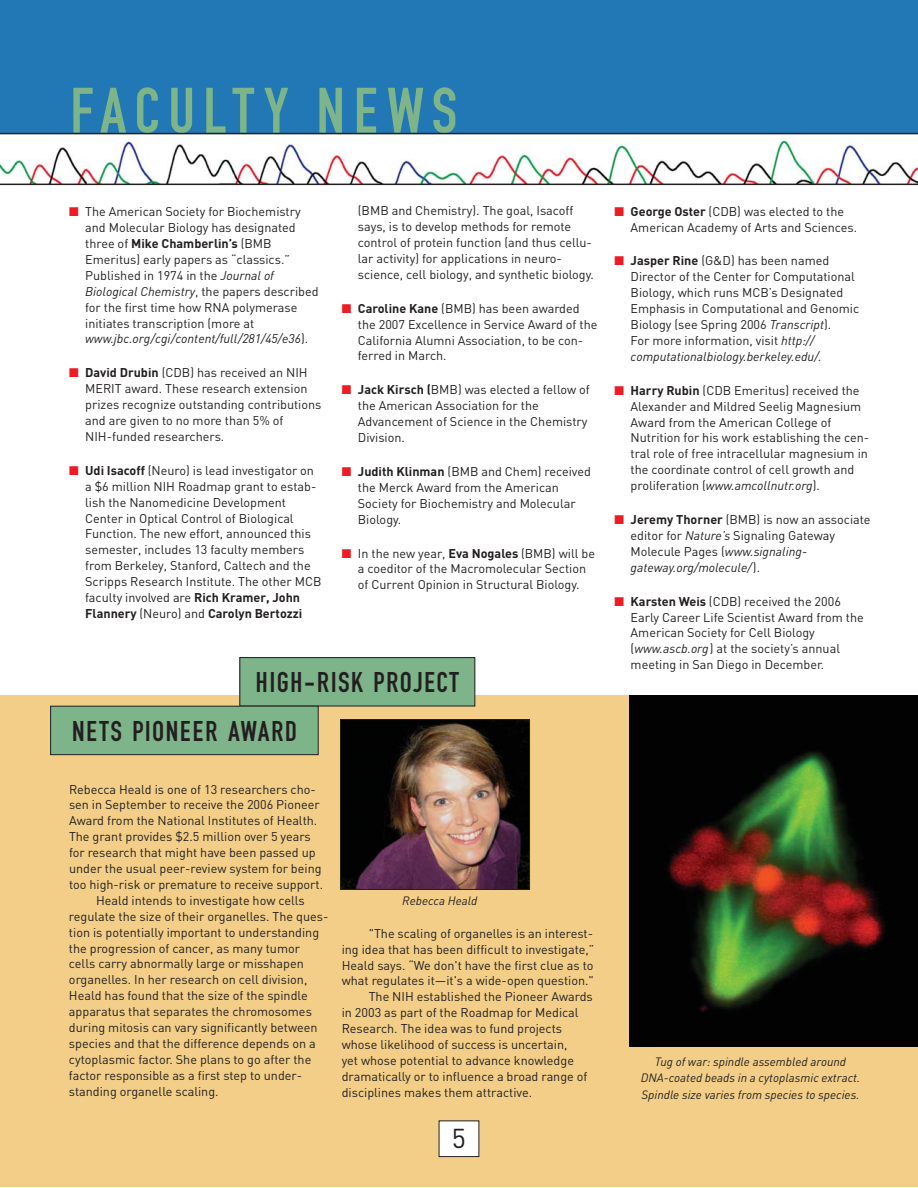
<style>
.page{position:relative;width:918px;height:1188px;background:#fff}
.page>*{position:absolute;margin:0;border:0;box-sizing:border-box;transform-origin:0 0}
.t1{font:67.5px "DIN1451 EF Eng Neu";letter-spacing:.115em;color:#7db489}
.t2{font:30px/48.6px "DIN1451 EF Eng Neu";letter-spacing:.04em;color:#231f20}
.t3{font:27px "DIN";color:#231f20}
.t4{font:12.6px/15.9px "DIN";color:#231f20}
.t5{font:italic 12px/16.5px "DIN";color:#231f20;text-align:center}
.s1{color:#ed1c24}
.s2{font-weight:700}
.s3{font-style:italic}
</style>
<div class="page">
<div style="left:0;top:0;width:918px;height:133px;background:#2178b5"></div>
<div style="left:0;top:695px;width:918px;height:492px;background:#f2ce88"></div>
<div style="left:439px;top:1121px;width:40px;height:36px;background:#fff"></div>
<img style="left:0;top:138px;width:918px;height:46px">
<hr style="left:0;top:184px;width:918px;height:1px;background:#231f20">
<hr style="left:0;top:133px;width:918px;height:1px;background:#231f20">
<img style="left:342px;top:721px;width:186px;height:167px">
<div style="left:340px;top:719px;width:190px;height:171px;border:1px solid #231f20"></div>
<img style="left:630px;top:695px;width:288px;height:351px">
<div style="left:240px;top:658px;width:235px;height:48px;background:#7db489"></div>
<div style="left:239px;top:657px;width:236px;height:49px;border:1px solid #231f20"></div>
<div style="left:51px;top:706px;width:267px;height:49px;background:#7db489"></div>
<div style="left:50px;top:706px;width:269px;height:49px;border:1px solid #231f20"></div>
<h1 class="t1" style="left:70px;top:78px;width:389px">FACULTY NEWS</h1>
<p class="t4" style="left:85px;top:204px;width:235px;text-indent:-16px"><span class="s1">■</span> The American Society for Biochemistry and Molecular Biology has designated three of <span class="s2">Mike Chamberlin’s</span> (BMB Emeritus) early papers as “classics.” Published in 1974 in the <span class="s3">Journal of Biological Chemistry</span>, the papers described for the first time how RNA polymerase initiates transcription (more at <span class="s3">www.jbc.org/cgi/content/full/281/45/e36</span>).</p>
<p class="t4" style="left:85px;top:365px;width:238px;text-indent:-16px"><span class="s1">■</span> <span class="s2">David Drubin</span> (CDB) has received an NIH MERIT award. These research extension prizes recognize outstanding contributions and are given to no more than 5% of NIH-funded researchers.</p>
<p class="t4" style="left:85px;top:462px;width:238px;text-indent:-16px"><span class="s1">■</span> <span class="s2">Udi Isacoff</span> (Neuro) is lead investigator on a $6 million NIH Roadmap grant to estab&shy;lish the Nanomedicine Development Center in Optical Control of Biological Function. The new effort, announced this semester, includes 13 faculty members from Berkeley, Stanford, Caltech and the Scripps Research Institute. The other MCB faculty involved are <span class="s2">Rich Kramer, John Flannery</span> (Neuro) and <span class="s2">Carolyn Bertozzi</span></p>
<p class="t4" style="left:358px;top:203px;width:237px">(BMB and Chemistry). The goal, Isacoff says, is to develop methods for remote control of protein function (and thus cellu&shy;lar activity) for applications in neuro&shy;science, cell biology, and synthetic biology.</p>
<p class="t4" style="left:358px;top:300px;width:241px;text-indent:-16px"><span class="s1">■</span> <span class="s2">Caroline Kane</span> (BMB) has been awarded the 2007 Excellence in Service Award of the California Alumni Association, to be con&shy;ferred in March.</p>
<p class="t4" style="left:358px;top:382px;width:233px;text-indent:-16px"><span class="s1">■</span> <span class="s2">Jack Kirsch (</span>BMB) was elected a fellow of the American Association for the<br>Advancement of Science in the Chemistry<br>Division.</p>
<p class="t4" style="left:358px;top:463px;width:235px;text-indent:-16px"><span class="s1">■</span> <span class="s2">Judith Klinman</span> (BMB and Chem) received the Merck Award from the American<br>Society for Biochemistry and Molecular<br>Biology.</p>
<p class="t4" style="left:342px;top:545px;width:255px;text-align:center"><span class="s1">■</span> In the new year, <span class="s2">Eva Nogales</span> (BMB) will be a coeditor of the Macromolecular Section<br>of Current Opinion in Structural Biology.</p>
<h2 class="t2" style="left:72px;top:659px;width:389px;text-indent:184px">HIGH-RISK PROJECT<br>NETS PIONEER AWARD</h2>
<p class="t4" style="left:69px;top:781px;width:248px">Rebecca Heald is one of 13 researchers cho-</p>
<p class="t4" style="left:69px;top:797px;width:252px">sen in September to receive the 2006 Pioneer</p>
<p class="t4" style="left:69px;top:813px;width:250px">Award from the National Institutes of Health.</p>
<p class="t4" style="left:69px;top:829px;width:243px">The grant provides $2.5 million over 5 years</p>
<p class="t4" style="left:69px;top:844px;width:248px">for research that might have been passed up</p>
<p class="t4" style="left:69px;top:860px;width:254px">under the usual peer-review system for being</p>
<p class="t4" style="left:69px;top:876px;width:256px">too high-risk or premature to receive support.</p>
<p class="t4" style="left:96px;top:892px;width:210px">Heald intends to investigate how cells</p>
<p class="t4" style="left:69px;top:908px;width:261px">regulate the size of their organelles. The ques-</p>
<p class="t4" style="left:69px;top:924px;width:252px">tion is potentially important to understanding</p>
<p class="t4" style="left:69px;top:940px;width:233px">the progression of cancer, as many tumor</p>
<p class="t4" style="left:69px;top:956px;width:236px">cells carry abnormally large or misshapen</p>
<p class="t4" style="left:69px;top:972px;width:240px">organelles. In her research on cell division,</p>
<p class="t4" style="left:69px;top:988px;width:240px">Heald has found that the size of the spindle</p>
<p class="t4" style="left:69px;top:1003px;width:244px">apparatus that separates the chromosomes</p>
<p class="t4" style="left:69px;top:1019px;width:250px">during mitosis can vary significantly between</p>
<p class="t4" style="left:69px;top:1035px;width:248px">species and that the difference depends on a</p>
<p class="t4" style="left:69px;top:1051px;width:244px">cytoplasmic factor. She plans to go after the</p>
<p class="t4" style="left:69px;top:1067px;width:235px">factor responsible as a first step to under-</p>
<p class="t4" style="left:69px;top:1083px;width:151px">standing organelle scaling.</p>
<p class="t5" style="left:402px;top:892px;width:77px">Rebecca Heald</p>
<p class="t4" style="left:369px;top:925px;width:226px">"The scaling of organelles is an interest-</p>
<p class="t4" style="left:342px;top:941px;width:254px">ing idea that has been difficult to investigate,”</p>
<p class="t4" style="left:342px;top:957px;width:253px">Heald says. “We don't have the first clue as to</p>
<p class="t4" style="left:342px;top:973px;width:254px">what regulates it—it's a wide-open question."</p>
<p class="t4" style="left:369px;top:989px;width:226px">The NIH established the Pioneer Awards</p>
<p class="t4" style="left:342px;top:1005px;width:238px">in 2003 as part of the Roadmap for Medical</p>
<p class="t4" style="left:342px;top:1020px;width:222px">Research. The idea was to fund projects</p>
<p class="t4" style="left:342px;top:1036px;width:227px">whose likelihood of success is uncertain,</p>
<p class="t4" style="left:342px;top:1052px;width:234px">yet whose potential to advance knowledge</p>
<p class="t4" style="left:342px;top:1068px;width:247px">dramatically or to influence a broad range of</p>
<p class="t4" style="left:342px;top:1084px;width:192px">disciplines makes them attractive.</p>
<h3 class="t3" style="left:452px;top:1121px;width:16px">5</h3>
<p class="t4" style="left:631px;top:203px;width:228px;text-indent:-16px"><span class="s1">■</span> <span class="s2">George Oster</span> (CDB) was elected to the<br>American Academy of Arts and Sciences.</p>
<p class="t4" style="left:631px;top:253px;width:230px;text-indent:-16px"><span class="s1">■</span> <span class="s2">Jasper Rine</span> (G&amp;D) has been named Director of the Center for Computational Biology, which runs MCB’s Designated Emphasis in Computational and Genomic Biology (see Spring 2006 <span class="s3">Transcript</span>).<br>For more information, visit <span class="s3">http:// computationalbiology.berkeley.edu/.</span></p>
<p class="t4" style="left:631px;top:382px;width:240px;text-indent:-16px"><span class="s1">■</span> <span class="s2">Harry Rubin</span> (CDB Emeritus) received the Alexander and Mildred Seelig Magnesium Award from the American College of Nutrition for his work establishing the cen&shy;tral role of free intracellular magnesium in the coordinate control of cell growth and proliferation (<span class="s3">www.amcollnutr.org</span>).</p>
<p class="t4" style="left:631px;top:511px;width:242px;text-indent:-16px"><span class="s1">■</span> <span class="s2">Jeremy Thorner</span> (BMB) is now an associate editor for <span class="s3">Nature’s</span> Signaling Gateway Molecule Pages (<span class="s3">www.signaling&shy;gateway.org/molecule/</span>).</p>
<p class="t4" style="left:631px;top:593px;width:235px;text-indent:-16px"><span class="s1">■</span> <span class="s2">Karsten Weis</span> (CDB) received the 2006<br>Early Career Life Scientist Award from the American Society for Cell Biology (<span class="s3">www.ascb.org</span>) at the society’s annual meeting in San Diego in December.</p>
<p class="t5" style="left:641px;top:1053px;width:221px">Tug of war: spindle assembled around<br>DNA-coated beads in a cytoplasmic extract.<br>Spindle size varies from species to species.</p>
</div>
